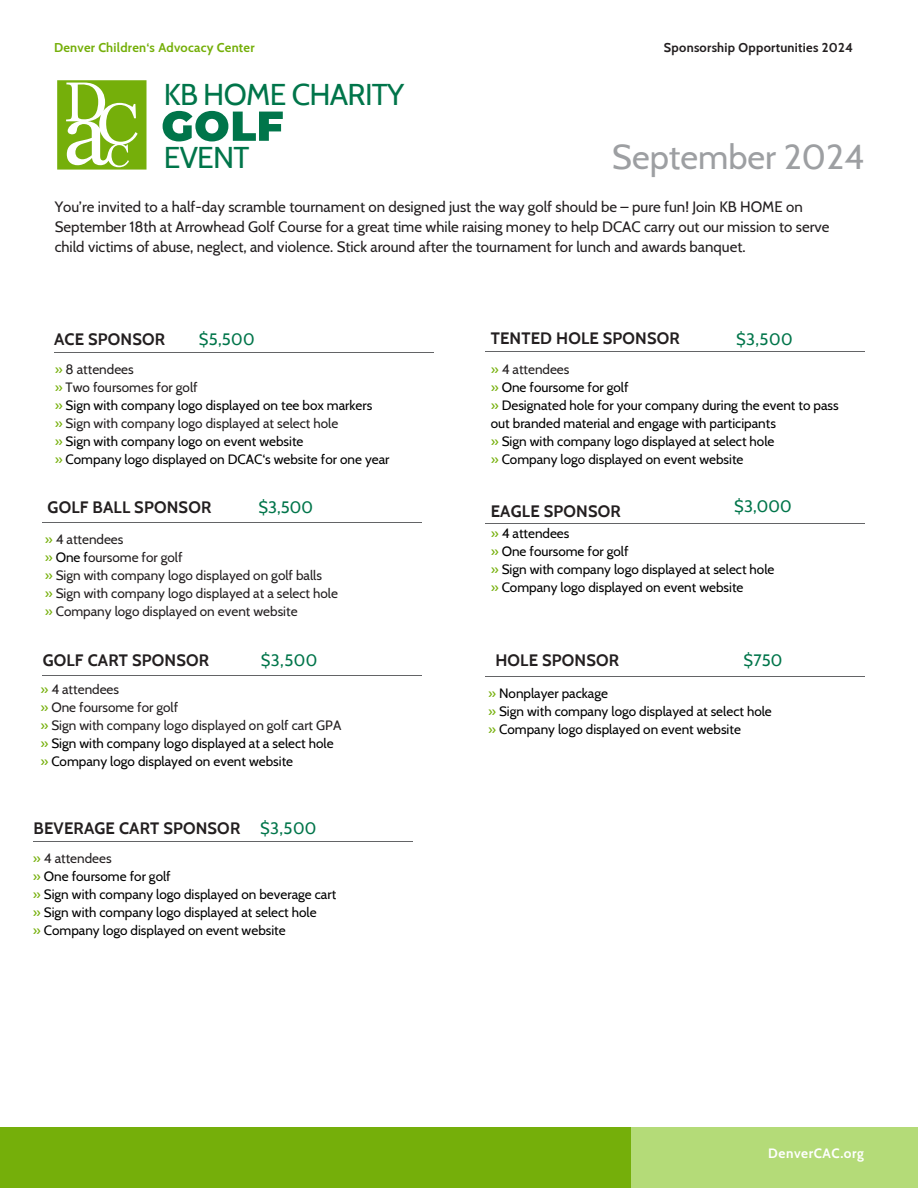
<style>
.page{position:relative;width:918px;height:1188px;background:#fff}
.page>*{position:absolute;margin:0;border:0;box-sizing:border-box;transform-origin:0 0}
.t1{font:34.5px "Cabin";color:#9d9fa2}
.t2{font:30px/63px "Cabin";letter-spacing:-.025em;color:#00754a}
.t3{font:700 16.5px "Cabin";letter-spacing:.01em;color:#231f20}
.t4{font:16.5px "Cabin";letter-spacing:.02em;color:#00754a}
.t5{font:15px/20.2px "Cabin";color:#231f20}
.t6{font:13.5px/18px "Cabin";color:#000}
.t7{font:13.5px "Cabin";color:#231f20}
.t8{font:700 13.5px "Cabin";letter-spacing:.04em;color:#fff}
.t9{font:700 12.75px "Cabin";letter-spacing:.02em;color:#75af0a}
.t10{font:700 12.75px "Cabin";letter-spacing:.02em;color:#231f20}
.s1{color:#75af0a}
.s2{color:#000}
</style>
<div class="page">
<svg style="left:57px;top:80px;width:90px;height:90px"></svg>
<hr style="left:54px;top:352px;width:379px;height:1px;background:#636466">
<hr style="left:43px;top:522px;width:379px;height:1px;background:#636466">
<hr style="left:43px;top:675px;width:379px;height:1px;background:#636466">
<svg style="left:163px;top:111px;width:120px;height:30px"></svg>
<hr style="left:485px;top:351px;width:379px;height:1px;background:#636466">
<hr style="left:485px;top:523px;width:379px;height:1px;background:#636466">
<hr style="left:485px;top:676px;width:379px;height:1px;background:#636466">
<div style="left:0;top:1127px;width:632px;height:61px;background:#75af0a"></div>
<div style="left:632px;top:1127px;width:286px;height:61px;background:#b4db78"></div>
<hr style="left:33px;top:841px;width:379px;height:1px;background:#636466">
<h5 class="t9" style="left:54px;top:40px;width:202px">Denver Children‘s Advocacy Center</h5>
<h5 class="t10" style="left:664px;top:40px;width:191px">Sponsorship Opportunities 2024</h5>
<p class="t2" style="left:164px;top:63px;width:242px">KB HOME CHARITY<br>EVENT</p>
<h4 class="t1" style="left:612px;top:136px;width:254px">September 2024</h4>
<h1 class="t5" style="left:55px;top:196px;width:776px">You’re invited to a half-day scramble tournament on designed just the way golf should be – pure fun! Join KB HOME on<br>September 18th at Arrowhead Golf Course for a great time while raising money to help DCAC carry out our mission to serve child victims of abuse, neglect, and violence. Stick around after the tournament for lunch and awards banquet.</h1>
<p class="t4" style="left:199px;top:329px;width:57px">$5,500</p>
<p class="t3" style="left:54px;top:329px;width:113px">ACE SPONSOR</p>
<p class="t3" style="left:491px;top:328px;width:191px">TENTED HOLE SPONSOR</p>
<p class="t4" style="left:736px;top:329px;width:58px">$3,500</p>
<h3 class="t7" style="left:55px;top:361px;width:81px"><span class="s1">»</span> 8 attendees</h3>
<h4 class="t7" style="left:55px;top:379px;width:144px"><span class="s1">»</span> Two foursomes for golf</h4>
<p class="t6" style="left:55px;top:396px;width:319px"><span class="s1">»</span> Sign with company logo displayed on tee box markers</p>
<p class="t7" style="left:55px;top:415px;width:285px"><span class="s1">»</span> Sign with company logo displayed at select hole</p>
<p class="t6" style="left:55px;top:432px;width:250px"><span class="s1">»</span> Sign with company logo on event website</p>
<p class="t6" style="left:55px;top:450px;width:336px"><span class="s1">»</span> Company logo displayed on DCAC‘s website for one year</p>
<h3 class="t7" style="left:491px;top:361px;width:80px"><span class="s1">»</span> 4 attendees</h3>
<h4 class="t6" style="left:491px;top:378px;width:139px"><span class="s1">»</span> One foursome for golf</h4>
<p class="t6" style="left:491px;top:396px;width:349px"><span class="s1">»</span> Designated hole for your company during the event to pass out branded material and engage with participants</p>
<p class="t6" style="left:491px;top:432px;width:285px"><span class="s1">»</span> Sign with company logo displayed at select hole</p>
<p class="t6" style="left:491px;top:450px;width:254px"><span class="s1">»</span> Company logo displayed on event website</p>
<p class="t4" style="left:258px;top:497px;width:56px">$3,500</p>
<h4 class="t3" style="left:48px;top:497px;width:165px">GOLF BALL SPONSOR</h4>
<h3 class="t3" style="left:491px;top:501px;width:132px">EAGLE SPONSOR</h3>
<h4 class="t4" style="left:734px;top:496px;width:59px">$3,000</h4>
<p class="t7" style="left:45px;top:531px;width:80px"><span class="s1">»</span> 4 attendees</p>
<p class="t7" style="left:45px;top:549px;width:139px"><span class="s1">»</span> <span class="s2">One f</span>oursome for golf</p>
<p class="t7" style="left:45px;top:567px;width:279px"><span class="s1">»</span> Sign with company logo displayed on golf balls</p>
<p class="t7" style="left:45px;top:585px;width:295px"><span class="s1">»</span> Sign with company logo displayed at a select hole</p>
<p class="t7" style="left:45px;top:603px;width:254px"><span class="s1">»</span> Company logo displayed on event website</p>
<p class="t3" style="left:43px;top:650px;width:168px">GOLF CART SPONSOR</p>
<h3 class="t4" style="left:261px;top:650px;width:58px">$3,500</h3>
<p class="t7" style="left:40px;top:681px;width:80px"><span class="s1">»</span> 4 attendees</p>
<p class="t7" style="left:40px;top:699px;width:139px"><span class="s1">»</span> One foursome for golf</p>
<p class="t7" style="left:40px;top:717px;width:302px"><span class="s1">»</span> Sign with company logo displayed on golf cart GPA</p>
<h3 class="t6" style="left:40px;top:734px;width:295px"><span class="s1">»</span> Sign with company logo displayed at a select hole</h3>
<h4 class="t6" style="left:40px;top:752px;width:254px"><span class="s1">»</span> Company logo displayed on event website</h4>
<p class="t3" style="left:34px;top:818px;width:208px">BEVERAGE CART SPONSOR</p>
<h3 class="t4" style="left:260px;top:818px;width:58px">$3,500</h3>
<h4 class="t7" style="left:33px;top:850px;width:80px"><span class="s1">»</span> 4 attendees</h4>
<p class="t6" style="left:33px;top:868px;width:139px"><span class="s1">»</span> One foursome for golf</p>
<p class="t6" style="left:33px;top:886px;width:305px"><span class="s1">»</span> Sign with company logo displayed on beverage cart</p>
<p class="t6" style="left:33px;top:904px;width:285px"><span class="s1">»</span> Sign with company logo displayed at select hole</p>
<h5 class="t6" style="left:33px;top:922px;width:254px"><span class="s1">»</span> Company logo displayed on event website</h5>
<p class="t6" style="left:491px;top:524px;width:80px"><span class="s1">»</span> 4 attendees</p>
<p class="t6" style="left:491px;top:542px;width:139px"><span class="s1">»</span> One foursome for golf</p>
<h3 class="t6" style="left:491px;top:560px;width:285px"><span class="s1">»</span> Sign with company logo displayed at select hole</h3>
<h4 class="t6" style="left:491px;top:578px;width:254px"><span class="s1">»</span> Company logo displayed on event website</h4>
<p class="t3" style="left:495px;top:650px;width:125px">HOLE SPONSOR</p>
<p class="t4" style="left:744px;top:650px;width:40px">$750</p>
<p class="t6" style="left:488px;top:685px;width:121px"><span class="s1">»</span> Nonplayer package</p>
<p class="t6" style="left:488px;top:703px;width:285px"><span class="s1">»</span> Sign with company logo displayed at select hole</p>
<p class="t6" style="left:488px;top:721px;width:254px"><span class="s1">»</span> Company logo displayed on event website</p>
<h2 class="t8" style="left:768px;top:1145px;width:97px">DenverCAC.org</h2>
</div>
